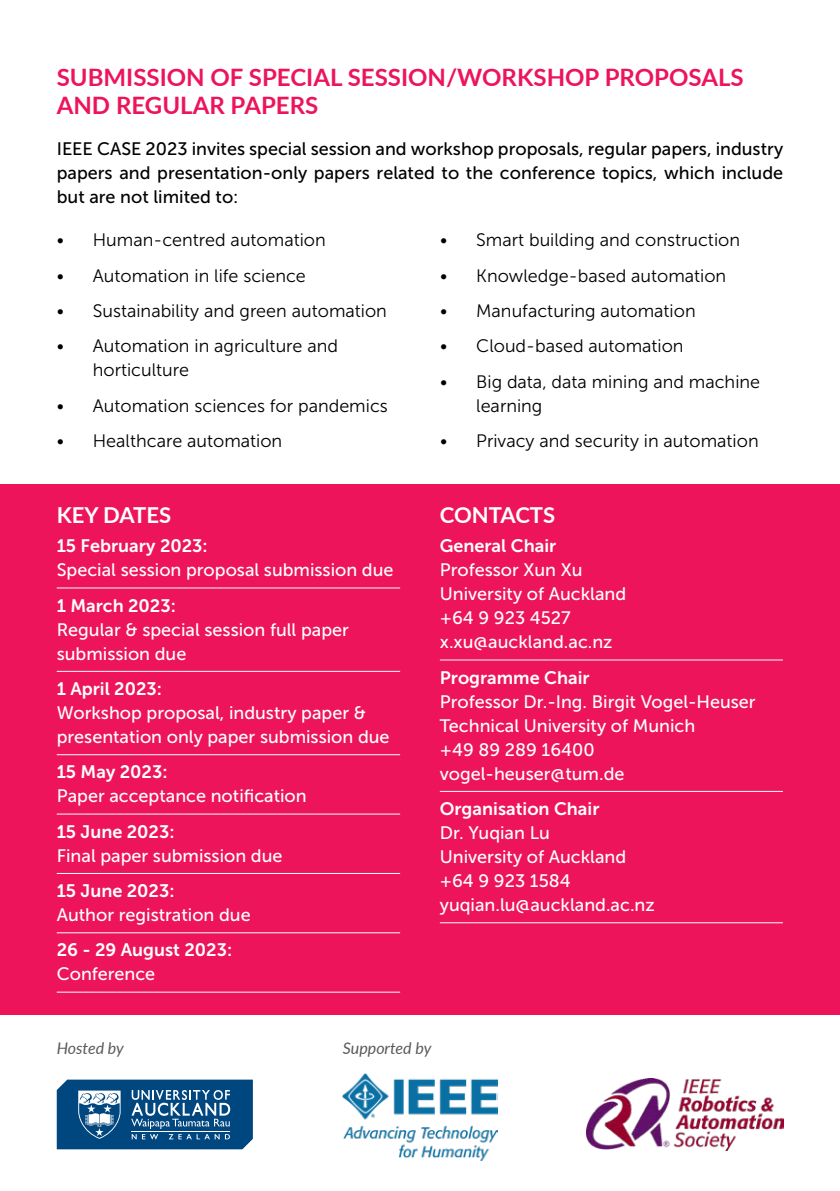
<style>
.page{position:relative;width:840px;height:1191px;background:#fff}
.page>*{position:absolute;margin:0;border:0;box-sizing:border-box;transform-origin:0 0}
.t1{font:700 24px/28px "Lato";color:#ed145b}
.t2{font:700 22px "Lato";color:#fff}
.t3{font:18px/24px "Museo Sans 500";color:#fff}
.t4{font:18px/24px "Museo Sans 300";color:#000}
.t5{font:18px/24px "Museo Sans 500";color:#000;text-align:justify}
.t6{font:18px "Museo Sans 700";color:#fff}
.t7{font:italic 16px "Lato";color:#58595b}
</style>
<div class="page">
<div style="left:0;top:484px;width:839px;height:530px;background:#ed145b"></div>
<hr style="left:57px;top:587px;width:343px;height:1px;background:#fff">
<hr style="left:57px;top:671px;width:343px;height:1px;background:#fff">
<hr style="left:57px;top:754px;width:343px;height:1px;background:#fff">
<hr style="left:57px;top:813px;width:343px;height:1px;background:#fff">
<hr style="left:57px;top:873px;width:343px;height:1px;background:#fff">
<hr style="left:57px;top:932px;width:343px;height:1px;background:#fff">
<hr style="left:57px;top:991px;width:343px;height:1px;background:#fff">
<img style="left:343px;top:1073px;width:153px;height:87px">
<img style="left:586px;top:1078px;width:196px;height:72px">
<svg style="left:57px;top:1079px;width:196px;height:70px;background:#2c6695"></svg>
<hr style="left:439px;top:659px;width:343px;height:1px;background:#fff">
<hr style="left:439px;top:791px;width:343px;height:1px;background:#fff">
<hr style="left:439px;top:922px;width:343px;height:1px;background:#fff">
<h1 class="t1" style="left:57px;top:62px;width:688px">SUBMISSION OF SPECIAL SESSION/WORKSHOP PROPOSALS<br>AND REGULAR PAPERS</h1>
<p class="t5" style="left:57px;top:137px;width:727px">IEEE CASE 2023 invites special session and workshop proposals, regular papers, industry papers and presentation-only papers related to the conference topics, which include but are not limited to:</p>
<p class="t4" style="left:57px;top:228px;width:270px">• Human-centred automation</p>
<p class="t4" style="left:57px;top:263px;width:250px">• Automation in life science</p>
<p class="t4" style="left:57px;top:299px;width:331px">• Sustainability and green automation</p>
<p class="t4" style="left:93px;top:334px;width:246px;text-indent:-36px">• Automation in agriculture and horticulture</p>
<p class="t4" style="left:57px;top:393px;width:332px">• Automation sciences for pandemics</p>
<p class="t4" style="left:57px;top:429px;width:227px">• Healthcare automation</p>
<p class="t2" style="left:57px;top:498px;width:116px">KEY DATES</p>
<p class="t6" style="left:57px;top:536px;width:152px">15 February 2023:</p>
<p class="t3" style="left:57px;top:558px;width:338px">Special session proposal submission due</p>
<p class="t6" style="left:57px;top:595px;width:121px">1 March 2023:</p>
<p class="t3" style="left:57px;top:617px;width:293px">Regular &amp; special session full paper submission due</p>
<p class="t6" style="left:57px;top:678px;width:107px">1 April 2023:</p>
<p class="t3" style="left:57px;top:701px;width:334px">Workshop proposal, industry paper &amp; presentation only paper submission due</p>
<p class="t6" style="left:57px;top:762px;width:112px">15 May 2023:</p>
<p class="t3" style="left:57px;top:784px;width:251px">Paper acceptance notification</p>
<p class="t6" style="left:57px;top:821px;width:119px">15 June 2023:</p>
<p class="t3" style="left:57px;top:843px;width:227px">Final paper submission due</p>
<p class="t6" style="left:57px;top:880px;width:119px">15 June 2023:</p>
<p class="t3" style="left:57px;top:903px;width:195px">Author registration due</p>
<p class="t6" style="left:57px;top:940px;width:177px">26 - 29 August 2023:</p>
<p class="t3" style="left:57px;top:962px;width:100px">Conference</p>
<p class="t4" style="left:440px;top:228px;width:301px">• Smart building and construction</p>
<p class="t4" style="left:440px;top:263px;width:287px">• Knowledge-based automation</p>
<p class="t4" style="left:440px;top:299px;width:257px">• Manufacturing automation</p>
<p class="t4" style="left:440px;top:334px;width:245px">• Cloud-based automation</p>
<p class="t4" style="left:476px;top:369px;width:285px;text-indent:-36px">• Big data, data mining and machine learning</p>
<p class="t4" style="left:440px;top:429px;width:320px">• Privacy and security in automation</p>
<p class="t2" style="left:439px;top:498px;width:117px">CONTACTS</p>
<p class="t6" style="left:439px;top:536px;width:118px">General Chair</p>
<p class="t3" style="left:439px;top:558px;width:188px">Professor Xun Xu<br>University of Auckland +64 9 923 4527 x.xu@auckland.ac.nz</p>
<p class="t6" style="left:439px;top:667px;width:151px">Programme Chair</p>
<p class="t3" style="left:439px;top:689px;width:317px">Professor Dr.-Ing. Birgit Vogel-Heuser<br>Technical University of Munich<br>+49 89 289 16400 vogel-heuser@tum.de</p>
<p class="t6" style="left:439px;top:798px;width:161px">Organisation Chair</p>
<p class="t3" style="left:439px;top:821px;width:216px">Dr. Yuqian Lu<br>University of Auckland +64 9 923 1584 yuqian.lu@auckland.ac.nz</p>
<p class="t7" style="left:57px;top:1036px;width:69px">Hosted by</p>
<p class="t7" style="left:343px;top:1036px;width:90px">Supported by</p>
</div>
